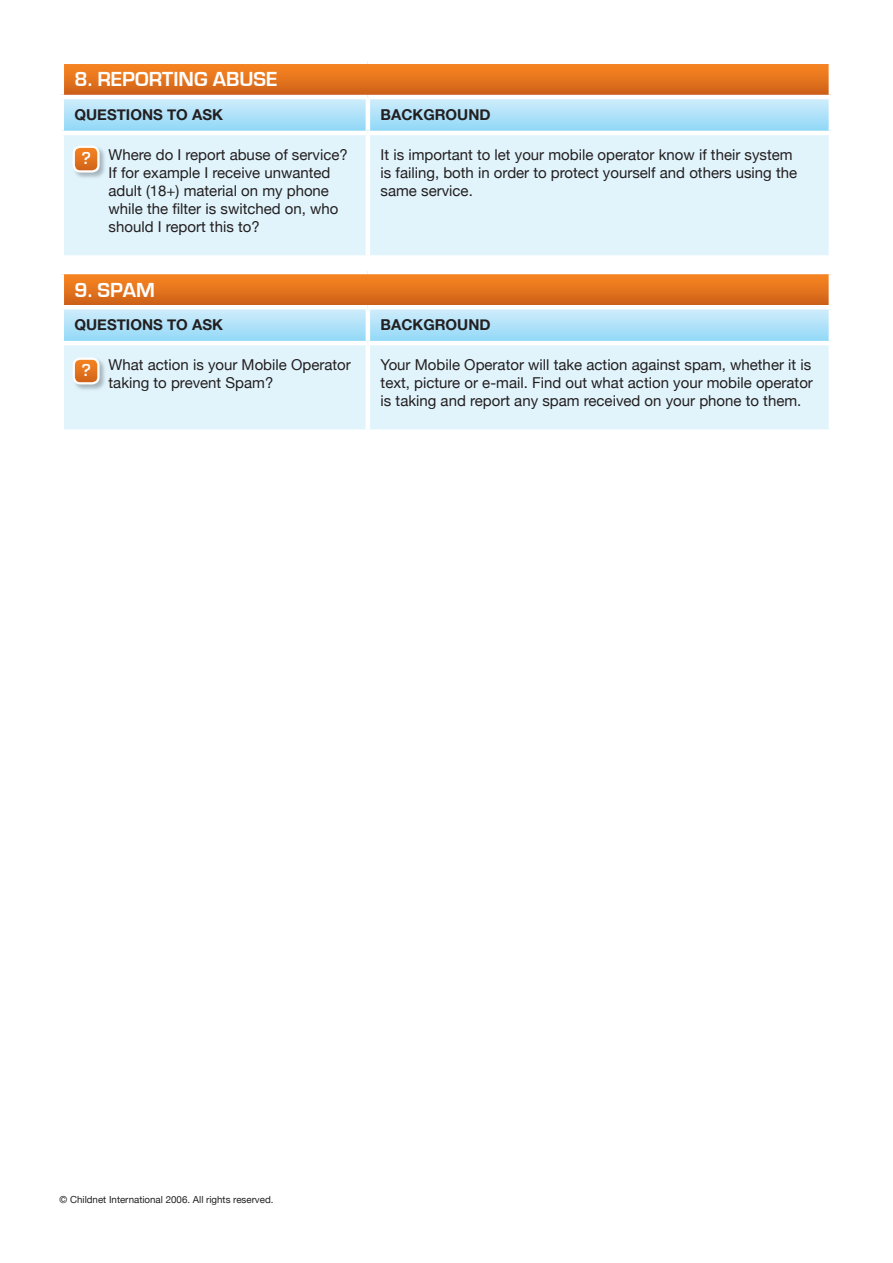
<style>
.page{position:relative;width:893px;height:1263px;background:#fff}
.page>*{position:absolute;margin:0;border:0;box-sizing:border-box;transform-origin:0 0}
.t1{font:700 21px "Eurostile";color:#fff}
.t2{font:700 18px "Eurostile";color:#fff}
.t3{font:15px/18px "Helvetica Neue";color:#231f20}
.t4{font:700 15px "Helvetica Neue";color:#231f20}
.t5{font:9.75px "Helvetica Neue";color:#231f20}
</style>
<div class="page">
<svg style="left:64px;top:64px;width:765px;height:31px;background:#e3741e"></svg>
<svg style="left:64px;top:99px;width:765px;height:32px;background:#b0e2f9"></svg>
<div style="left:64px;top:135px;width:302px;height:294px;background:#e1f4fc"></div>
<div style="left:370px;top:135px;width:459px;height:294px;background:#e1f4fc"></div>
<svg style="left:64px;top:274px;width:765px;height:31px;background:#e3741e"></svg>
<svg style="left:64px;top:309px;width:765px;height:32px;background:#b2e2f9"></svg>
<hr style="left:366px;top:99px;width:4px;height:32px;background:#fff">
<div style="left:60px;top:255px;width:308px;height:5px;background:#fff"></div>
<div style="left:368px;top:255px;width:465px;height:5px;background:#fff"></div>
<hr style="left:60px;top:270px;width:308px;height:4px;background:#fff">
<hr style="left:368px;top:270px;width:465px;height:4px;background:#fff">
<hr style="left:60px;top:305px;width:308px;height:4px;background:#fff">
<hr style="left:368px;top:305px;width:465px;height:4px;background:#fff">
<hr style="left:366px;top:309px;width:4px;height:32px;background:#fff">
<hr style="left:60px;top:341px;width:308px;height:4px;background:#fff">
<hr style="left:368px;top:341px;width:465px;height:4px;background:#fff">
<img style="left:72px;top:356px;width:36px;height:36px">
<svg style="left:74px;top:359px;width:24px;height:24px"></svg>
<div style="left:73px;top:358px;width:27px;height:26px;border:2px solid #fff;border-radius:6px"></div>
<img style="left:72px;top:144px;width:36px;height:36px">
<svg style="left:74px;top:147px;width:24px;height:24px"></svg>
<div style="left:73px;top:146px;width:27px;height:27px;border:2px solid #fff;border-radius:6px"></div>
<h1 class="t1" style="left:75px;top:68px;width:204px">8. REPORTING ABUSE</h1>
<p class="t4" style="left:75px;top:106px;width:150px">QUESTIONS TO ASK</p>
<p class="t4" style="left:381px;top:106px;width:112px">BACKGROUND</p>
<p class="t3" style="left:109px;top:145px;width:241px">Where do I report abuse of service?<br>If for example I receive unwanted adult (18+) material on my phone while the filter is switched on, who should I report this to?</p>
<p class="t3" style="left:381px;top:145px;width:418px">It is important to let your mobile operator know if their system is failing, both in order to protect yourself and others using the same service.</p>
<p class="t2" style="left:82px;top:149px;width:11px">?</p>
<h1 class="t1" style="left:75px;top:278px;width:82px">9. SPAM</h1>
<p class="t4" style="left:75px;top:316px;width:150px">QUESTIONS TO ASK</p>
<p class="t4" style="left:381px;top:316px;width:112px">BACKGROUND</p>
<p class="t3" style="left:109px;top:356px;width:244px">What action is your Mobile Operator taking to prevent Spam?</p>
<p class="t3" style="left:381px;top:356px;width:434px;text-align:justify">Your Mobile Operator will take action against spam, whether it is text, picture or e-mail. Find out what action your mobile operator is taking and report any spam received on your phone to them.</p>
<p class="t2" style="left:82px;top:361px;width:11px">?</p>
<p class="t5" style="left:60px;top:1194px;width:216px">© Childnet International 2006. All rights reserved.</p>
</div>
